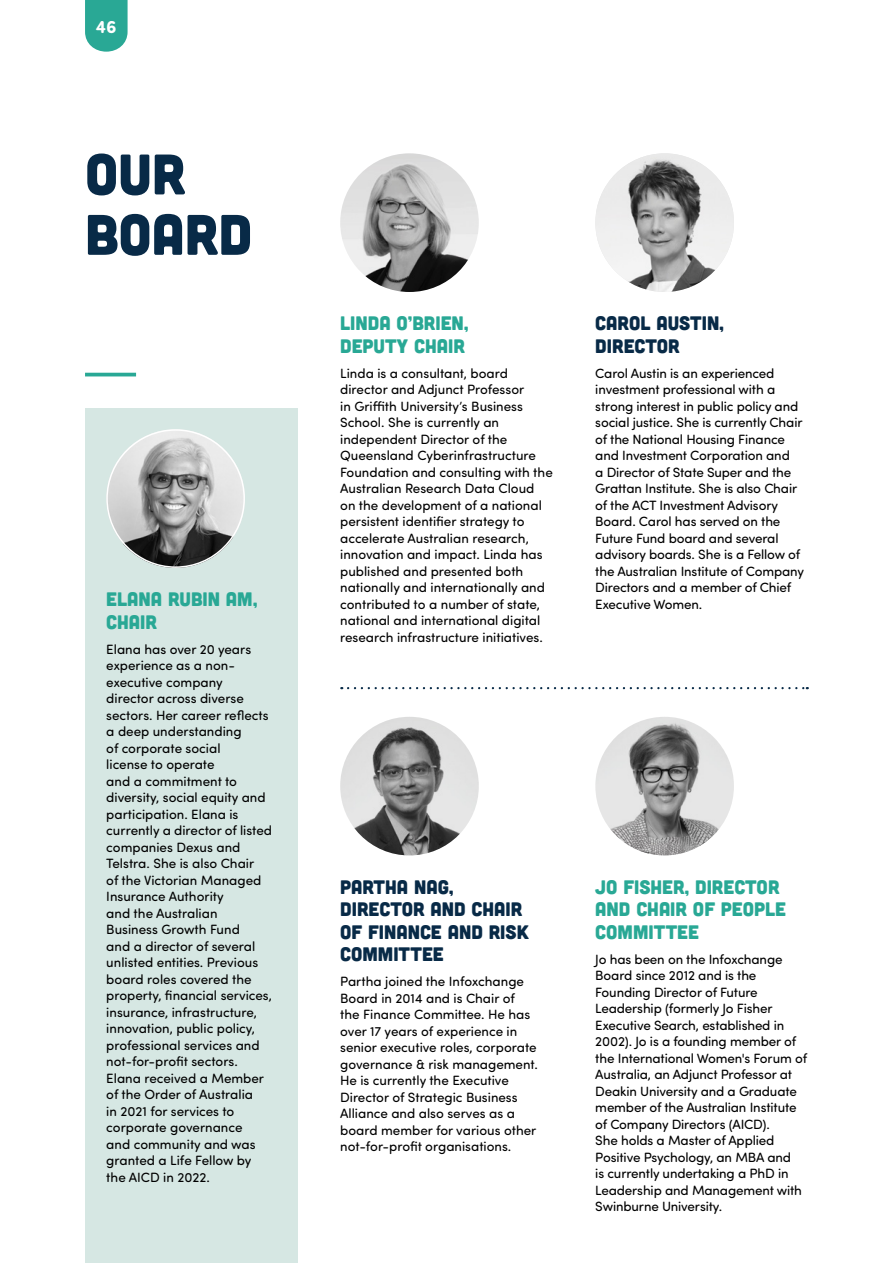
<style>
.page{position:relative;width:893px;height:1263px;background:#fff}
.page>*{position:absolute;margin:0;border:0;box-sizing:border-box;transform-origin:0 0}
.t1{font:57px/60.3px "Cubano";color:#082a47}
.t2{font:19.5px/22.5px "Cubano";color:#29a895}
.t3{font:19.5px/22.5px "Cubano";color:#082a47}
.t4{font:700 18px "Sofia Pro Soft";color:#fff}
.Body{font:13.5px/16.5px "Sofia Pro Soft";color:#000}
</style>
<div class="page">
<div style="left:85px;top:408px;width:213px;height:855px;background:#d6e7e3"></div>
<svg style="left:595px;top:717px;width:139px;height:138px;background:#aeaeae"></svg>
<svg style="left:340px;top:153px;width:139px;height:139px;background:#a7a7a7"></svg>
<img style="left:595px;top:153px;width:139px;height:139px;border-radius:69px">
<img style="left:106px;top:429px;width:139px;height:139px;border-radius:69px">
<svg style="left:340px;top:717px;width:139px;height:138px;background:#a0a0a0"></svg>
<svg style="left:348px;top:687px;width:460px;height:2px"></svg>
<hr style="left:85px;top:373px;width:51px;height:3px;background:#29a895">
<svg style="left:85px;top:0;width:43px;height:52px;background:#3db09f"></svg>
<h3 class="t4" style="left:96px;top:14px;width:22px">46</h3>
<h1 class="t1" style="left:85px;top:142px;width:169px">OUR<br>BOARD</h1>
<h2 class="t2" style="left:340px;top:311px;width:130px">LINDA O’BRIEN,<br>DEPUTY CHAIR</h2>
<p class="Body" style="left:340px;top:364px;width:214px">Linda is a consultant, board director and Adjunct Professor<br>in Griffith University’s Business School. She is currently an independent Director of the Queensland Cyberinfrastructure Foundation and consulting with the Australian Research Data Cloud on the development of a national persistent identifier strategy to accelerate Australian research, innovation and impact. Linda has published and presented both nationally and internationally and contributed to a number of state, national and international digital research infrastructure initiatives.</p>
<h2 class="t3" style="left:595px;top:311px;width:130px">CAROL AUSTIN,<br>DIRECTOR</h2>
<p class="Body" style="left:595px;top:364px;width:210px">Carol Austin is an experienced investment professional with a strong interest in public policy and social justice. She is currently Chair of the National Housing Finance and Investment Corporation and<br>a Director of State Super and the<br>Grattan Institute. She is also Chair of the ACT Investment Advisory<br>Board. Carol has served on the<br>Future Fund board and several advisory boards. She is a Fellow of the Australian Institute of Company<br>Directors and a member of Chief</p>
<h2 class="t2" style="left:106px;top:587px;width:153px">ELANA RUBIN AM,</h2>
<p class="Body" style="left:595px;top:595px;width:108px">Executive Women.</p>
<h2 class="t2" style="left:106px;top:610px;width:52px">CHAIR</h2>
<p class="Body" style="left:106px;top:640px;width:167px">Elana has over 20 years experience as a non&shy;executive company director across diverse sectors. Her career reflects a deep understanding<br>of corporate social<br>license to operate<br>and a commitment to diversity, social equity and participation. Elana is currently a director of listed companies Dexus and<br>Telstra. She is also Chair<br>of the Victorian Managed<br>Insurance Authority<br>and the Australian<br>Business Growth Fund<br>and a director of several unlisted entities. Previous board roles covered the property, financial services, insurance, infrastructure, innovation, public policy, professional services and not-for-profit sectors.<br>Elana received a Member of the Order of Australia<br>in 2021 for services to corporate governance<br>and community and was granted a Life Fellow by the AICD in 2022.</p>
<h2 class="t3" style="left:340px;top:875px;width:190px">PARTHA NAG,<br>DIRECTOR AND CHAIR<br>OF FINANCE AND RISK<br>COMMITTEE</h2>
<p class="Body" style="left:340px;top:973px;width:199px">Partha joined the Infoxchange<br>Board in 2014 and is Chair of<br>the Finance Committee. He has over 17 years of experience in senior executive roles, corporate governance &amp; risk management.<br>He is currently the Executive<br>Director of Strategic Business<br>Alliance and also serves as a board member for various other not-for-profit organisations.</p>
<h2 class="t2" style="left:595px;top:875px;width:192px">JO FISHER, DIRECTOR<br>AND CHAIR OF PEOPLE<br>COMMITTEE</h2>
<p class="Body" style="left:595px;top:950px;width:213px">Jo has been on the Infoxchange<br>Board since 2012 and is the<br>Founding Director of Future<br>Leadership (formerly Jo Fisher<br>Executive Search, established in<br>2002). Jo is a founding member of the International Women's Forum of<br>Australia, an Adjunct Professor at<br>Deakin University and a Graduate member of the Australian Institute of Company Directors (AICD).<br>She holds a Master of Applied<br>Positive Psychology, an MBA and<br>is currently undertaking a PhD in<br>Leadership and Management with<br>Swinburne University.</p>
</div>
